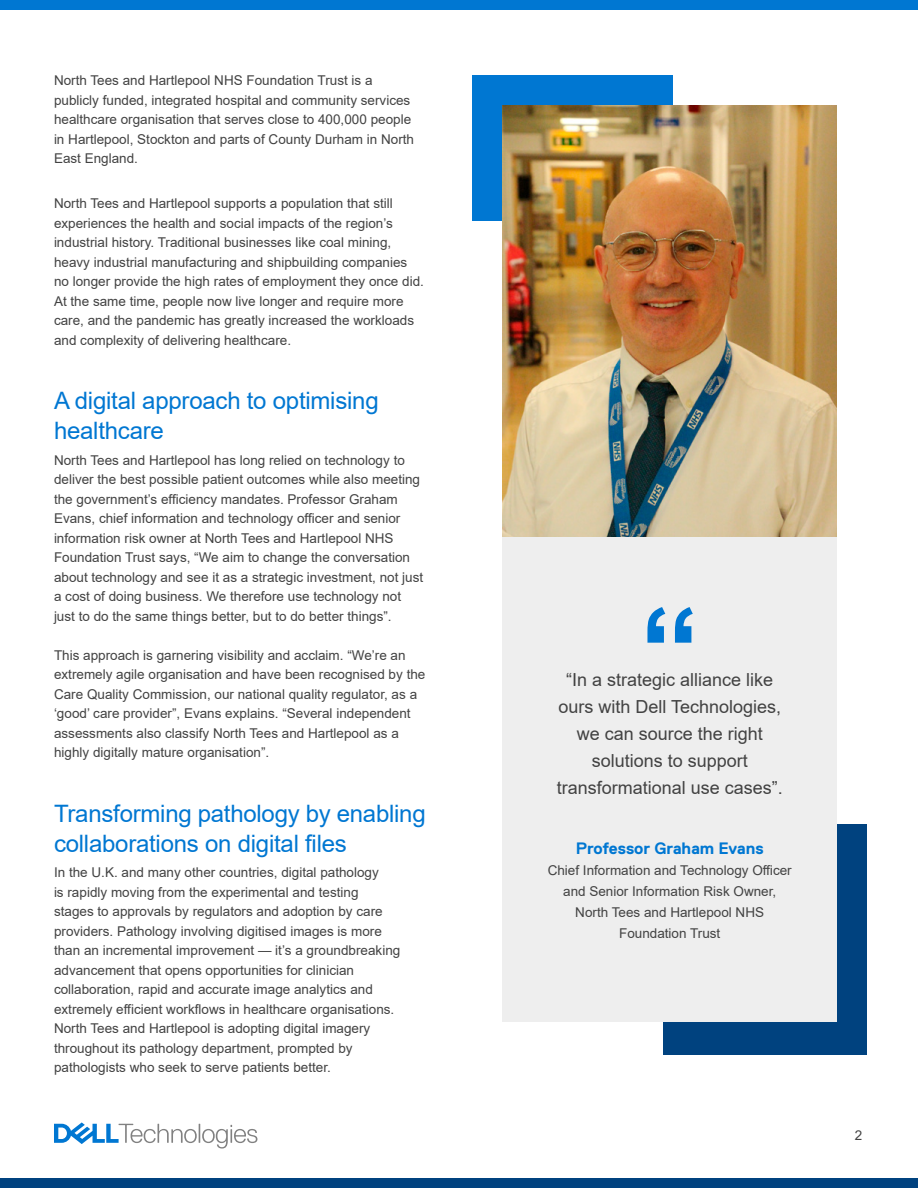
<style>
.page{position:relative;width:918px;height:1188px;background:#fff}
.page>*{position:absolute;margin:0;border:0;box-sizing:border-box;transform-origin:0 0}
.t1{font:700 120px "Arial";color:#0077d2}
.t2{font:24px/30px "Arial";letter-spacing:-.01em;color:#0077d2}
.t3{font:18px/27px "Arial";color:#424242;text-align:center}
.t4{font:700 16.5px "Dell Replica";color:#0077d2}
.t5{font:13.5px/19.5px "Arial";color:#424242}
</style>
<div class="page">
<div style="left:472px;top:76px;width:201px;height:145px;background:#0077d2"></div>
<div style="left:663px;top:824px;width:204px;height:231px;background:#00427f"></div>
<img style="left:502px;top:106px;width:335px;height:432px">
<div style="left:502px;top:538px;width:335px;height:484px;background:#eee"></div>
<div style="left:0;top:1178px;width:918px;height:10px;background:#00427f"></div>
<div style="left:0;top:0;width:918px;height:10px;background:#0077d2"></div>
<svg style="left:54px;top:1122px;width:203px;height:27px"></svg>
<p class="t5" style="left:54px;top:71px;width:362px">North Tees and Hartlepool NHS Foundation Trust is a publicly funded, integrated hospital and community services healthcare organisation that serves close to 400,000 people in Hartlepool, Stockton and parts of County Durham in North East England.</p>
<p class="t5" style="left:54px;top:194px;width:371px">North Tees and Hartlepool supports a population that still experiences the health and social impacts of the region’s industrial history. Traditional businesses like coal mining, heavy industrial manufacturing and shipbuilding companies no longer provide the high rates of employment they once did.<br>At the same time, people now live longer and require more care, and the pandemic has greatly increased the workloads and complexity of delivering healthcare.</p>
<h2 class="t2" style="left:54px;top:386px;width:326px">A digital approach to optimising healthcare</h2>
<p class="t5" style="left:54px;top:450px;width:371px">North Tees and Hartlepool has long relied on technology to deliver the best possible patient outcomes while also meeting the government’s efficiency mandates. Professor Graham Evans, chief information and technology officer and senior information risk owner at North Tees and Hartlepool NHS Foundation Trust says, “We aim to change the conversation about technology and see it as a strategic investment, not just a cost of doing business. We therefore use technology not just to do the same things better, but to do better things”.</p>
<p class="t5" style="left:54px;top:645px;width:373px">This approach is garnering visibility and acclaim. “We’re an extremely agile organisation and have been recognised by the Care Quality Commission, our national quality regulator, as a ‘good’ care provider”, Evans explains. “Several independent assessments also classify North Tees and Hartlepool as a highly digitally mature organisation”.</p>
<h2 class="t2" style="left:54px;top:798px;width:373px">Transforming pathology by enabling collaborations on digital files</h2>
<p class="t5" style="left:54px;top:863px;width:348px">In the U.K. and many other countries, digital pathology<br>is rapidly moving from the experimental and testing stages to approvals by regulators and adoption by care providers. Pathology involving digitised images is more than an incremental improvement — it’s a groundbreaking advancement that opens opportunities for clinician collaboration, rapid and accurate image analytics and extremely efficient workflows in healthcare organisations.<br>North Tees and Hartlepool is adopting digital imagery throughout its pathology department, prompted by pathologists who seek to serve patients better.</p>
<h1 class="t1" style="left:640px;top:567px;width:61px">“</h1>
<h3 class="t3" style="left:557px;top:666px;width:228px">“In a strategic alliance like ours with Dell Technologies, we can source the right solutions to support transformational use cases”.</h3>
<p class="t4" style="left:576px;top:840px;width:189px">Professor Graham Evans</p>
<p class="t5" style="left:548px;top:860px;width:246px;line-height:21px;text-align:center">Chief Information and Technology Officer and Senior Information Risk Owner,<br>North Tees and Hartlepool NHS<br>Foundation Trust</p>
<p class="t5" style="left:855px;top:1126px;width:9px">2</p>
</div>
